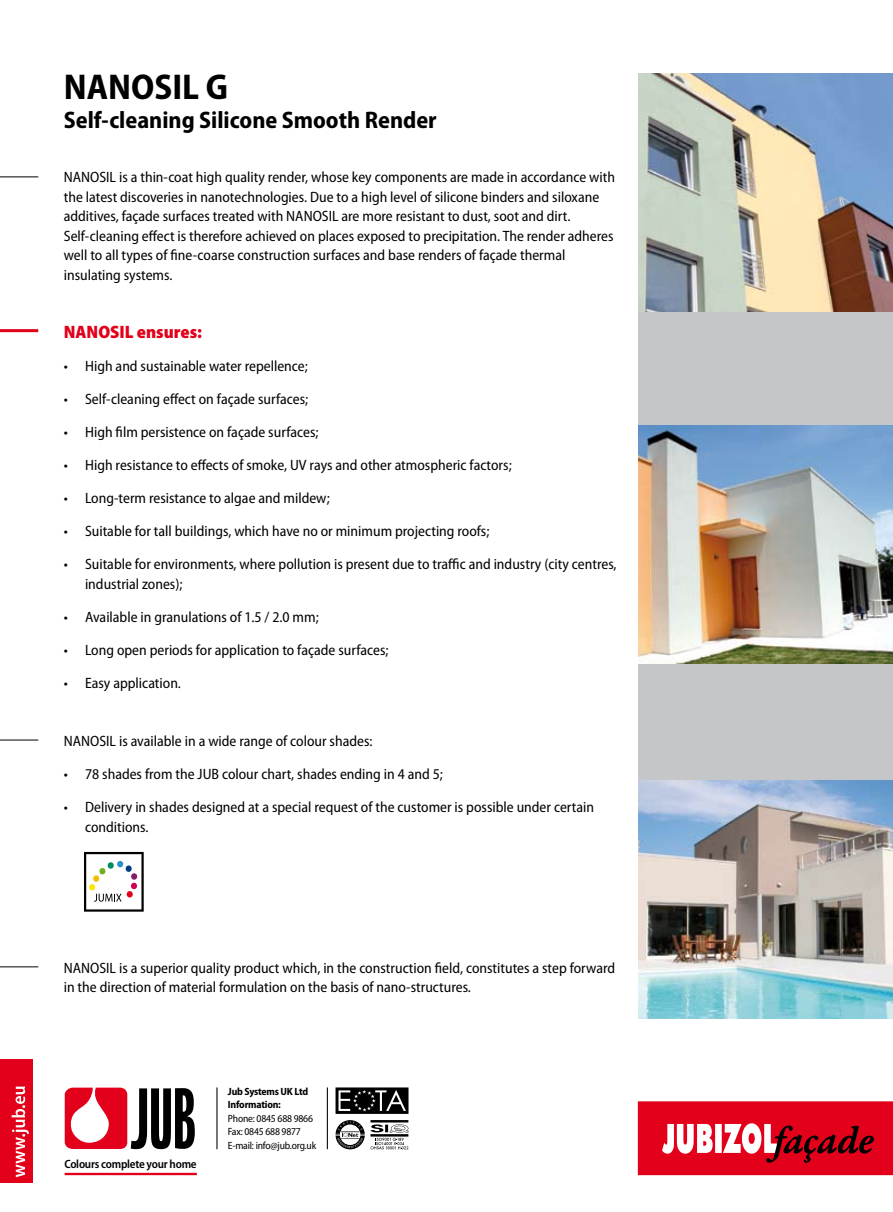
<style>
.page{position:relative;width:893px;height:1212px;background:#fff}
.page>*{position:absolute;margin:0;border:0;box-sizing:border-box;transform-origin:0 0}
.t1{font:700 semi-condensed 36px "Myriad Pro";color:#000}
.t2{font:700 semi-condensed 24px "Myriad Pro";color:#000}
.t3{font:900 semi-condensed 18px "Myriad Pro";color:#e2001a}
.t4{font:semi-condensed 15px/19.5px "Myriad Pro";color:#000}
.t5{font:600 semi-condensed 12px "Myriad Pro";letter-spacing:-.02em;color:#000}
.t6{font:semi-condensed 10.5px/13.5px "Myriad Pro";letter-spacing:-.02em;color:#000}
.t7{font:700 semi-condensed 10.5px/13.5px "Myriad Pro";letter-spacing:-.02em;color:#000}
</style>
<div class="page">
<div style="left:639px;top:73px;width:254px;height:945px;background:#c5c6c8"></div>
<img style="left:639px;top:73px;width:254px;height:238px">
<img style="left:639px;top:425px;width:254px;height:239px">
<img style="left:639px;top:780px;width:254px;height:239px">
<hr style="left:0;top:176px;width:38px;height:1px;background:#000">
<hr style="left:0;top:329px;width:38px;height:3px;background:#e2001a">
<hr style="left:0;top:966px;width:38px;height:1px;background:#000">
<hr style="left:0;top:740px;width:38px;height:1px;background:#000">
<svg style="left:84px;top:852px;width:60px;height:60px"></svg>
<div style="left:0;top:1059px;width:33px;height:123px;background:#e2001a"></div>
<svg style="left:12px;top:1086px;width:17px;height:91px"></svg>
<div style="left:638px;top:1101px;width:255px;height:74px;background:#e2001a"></div>
<svg style="left:662px;top:1123px;width:212px;height:40px"></svg>
<hr style="left:65px;top:1173px;width:132px;height:2px;background:#e2001a">
<svg style="left:64px;top:1087px;width:131px;height:63px"></svg>
<hr style="left:216px;top:1087px;width:1px;height:62px;background:#000">
<svg style="left:336px;top:1087px;width:72px;height:27px;background:#2f2f2f"></svg>
<svg style="left:336px;top:1120px;width:72px;height:29px"></svg>
<hr style="left:327px;top:1087px;width:1px;height:62px;background:#000">
<h1 class="t1" style="left:64px;top:67px;width:166px">NANOSIL G</h1>
<h2 class="t2" style="left:64px;top:107px;width:374px">Self-cleaning Silicone Smooth Render</h2>
<p class="t4" style="left:64px;top:168px;width:553px">NANOSIL is a thin-coat high quality render, whose key components are made in accordance with the latest discoveries in nanotechnologies. Due to a high level of silicone binders and siloxane additives, façade surfaces treated with NANOSIL are more resistant to dust, soot and dirt.<br>Self-cleaning effect is therefore achieved on places exposed to precipitation. The render adheres well to all types of fine-coarse construction surfaces and base renders of façade thermal insulating systems.</p>
<p class="t3" style="left:64px;top:322px;width:140px">NANOSIL ensures:</p>
<p class="t4" style="left:64px;top:357px;width:246px">• High and sustainable water repellence;</p>
<p class="t4" style="left:64px;top:390px;width:246px">• Self-cleaning effect on façade surfaces;</p>
<p class="t4" style="left:64px;top:423px;width:256px">• High film persistence on façade surfaces;</p>
<p class="t4" style="left:64px;top:456px;width:449px">• High resistance to effects of smoke, UV rays and other atmospheric factors;</p>
<p class="t4" style="left:64px;top:489px;width:268px">• Long-term resistance to algae and mildew;</p>
<p class="t4" style="left:64px;top:522px;width:427px">• Suitable for tall buildings, which have no or minimum projecting roofs;</p>
<p class="t4" style="left:85px;top:555px;width:533px;text-indent:-21px">• Suitable for environments, where pollution is present due to traffic and industry (city centres, industrial zones);</p>
<p class="t4" style="left:64px;top:607px;width:256px">• Available in granulations of 1.5 / 2.0 mm;</p>
<p class="t4" style="left:64px;top:640px;width:326px">• Long open periods for application to façade surfaces;</p>
<p class="t4" style="left:64px;top:673px;width:119px">• Easy application.</p>
<p class="t4" style="left:64px;top:732px;width:310px">NANOSIL is available in a wide range of colour shades:</p>
<p class="t4" style="left:64px;top:765px;width:381px">• 78 shades from the JUB colour chart, shades ending in 4 and 5;</p>
<p class="t4" style="left:85px;top:798px;width:510px;text-indent:-21px">• Delivery in shades designed at a special request of the customer is possible under certain conditions.</p>
<p class="t4" style="left:64px;top:958px;width:553px">NANOSIL is a superior quality product which, in the construction field, constitutes a step forward in the direction of material formulation on the basis of nano-structures.</p>
<p class="t5" style="left:64px;top:1158px;width:134px">Colours complete your home</p>
<p class="t7" style="left:228px;top:1085px;width:82px">Jub Systems UK Ltd<br>Information:</p>
<p class="t6" style="left:228px;top:1112px;width:90px">Phone: 0845 688 9866<br>Fax: 0845 688 9877<br>E-mail: info@jub.org.uk</p>
</div>
